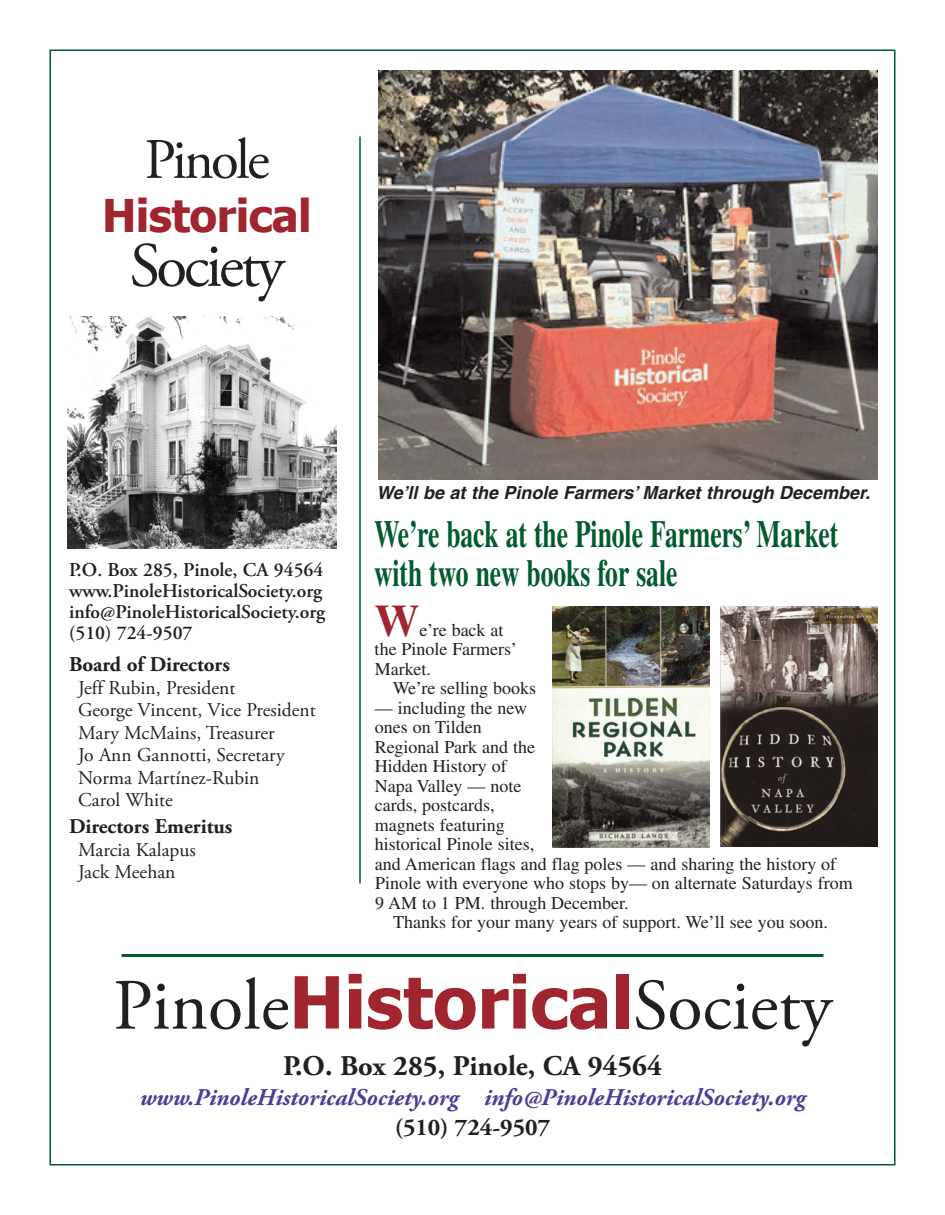
<style>
.page{position:relative;width:945px;height:1215px;background:#fff}
.page>*{position:absolute;margin:0;border:0;box-sizing:border-box;transform-origin:0 0}
.t1{font:72px "Adobe Garamond Pro";color:#231f20}
.t2{font:63px "Adobe Garamond Pro";letter-spacing:-.05em;color:#231f20}
.t3{font:57px "Adobe Garamond Pro";letter-spacing:-.05em;color:#231f20}
.t4{font:700 45px "Tahoma";letter-spacing:-.015em;color:#a1252f}
.t5{font:700 45px "Times";color:#a1252f}
.t6{font:700 38.25px/39px "Times";color:#005b2d;scale:.67 1}
.t7{font:700 28.5px "Adobe Garamond Pro";color:#231f20}
.t8{font:italic 700 24px "Adobe Garamond Pro";color:#4d3c98}
.t9{font:700 24px "Adobe Garamond Pro";color:#231f20}
.t10{font:700 21px "Adobe Garamond Pro";color:#231f20}
.t11{font:19.5px/22.5px "Adobe Garamond Pro";color:#231f20}
.t12{font:600 19.5px/21px "Adobe Garamond Pro";color:#231f20}
.t13{font:18px/19.5px "Times";color:#231f20}
.t14{font:italic 700 18px "Helvetica";color:#231f20}
.s1{font-family:"Tahoma";font-weight:700;color:#a1252f}
</style>
<div class="page">
<img style="left:68px;top:316px;width:269px;height:233px">
<hr style="left:359px;top:136px;width:2px;height:748px;background:#005b2d">
<hr style="left:122px;top:954px;width:702px;height:3px;background:#005b2d">
<img style="left:378px;top:70px;width:499px;height:409px">
<img style="left:552px;top:606px;width:158px;height:241px">
<img style="left:720px;top:607px;width:158px;height:240px">
<h3 class="t3" style="left:144px;top:137px;width:127px">Pinole</h3>
<h3 class="t4" style="left:102px;top:187px;width:211px">Historical</h3>
<h2 class="t2" style="left:130px;top:241px;width:157px">Society</h2>
<p class="t12" style="left:69px;top:561px;width:258px">P.O. Box 285, Pinole, CA 94564 www.PinoleHistoricalSociety.org info@PinoleHistoricalSociety.org (510) 724-9507</p>
<p class="t10" style="left:69px;top:656px;width:162px">Board of Directors</p>
<p class="t11" style="left:78px;top:678px;width:239px">Jeff Rubin, President<br>George Vincent, Vice President<br>Mary McMains, Treasurer<br>Jo Ann Gannotti, Secretary<br>Norma Martínez-Rubin<br>Carol White</p>
<p class="t10" style="left:69px;top:818px;width:165px">Directors Emeritus</p>
<p class="t11" style="left:78px;top:840px;width:119px">Marcia Kalapus<br>Jack Meehan</p>
<p class="t14" style="left:376px;top:486px;width:495px">We’ll be at the Pinole Farmers’ Market through December.</p>
<h3 class="t6" style="left:374px;top:519px;width:695px">We’re back at the Pinole Farmers’ Market with two new books for sale</h3>
<h3 class="t5" style="left:375px;top:605px;width:46px">W</h3>
<p class="t13" style="left:375px;top:622px;width:144px;text-indent:45px">e’re back at the Pinole Farmers’<br>Market.</p>
<p class="t13" style="left:393px;top:680px;width:145px">We’re selling books</p>
<p class="t13" style="left:375px;top:700px;width:480px">— including the new<br>ones on Tilden<br>Regional Park and the<br>Hidden History of<br>Napa Valley — note<br>cards, postcards,<br>magnets featuring<br>historical Pinole sites,<br>and American flags and flag poles — and sharing the history of<br>Pinole with everyone who stops by— on alternate Saturdays from<br>9 AM to 1 PM. through December.</p>
<p class="t13" style="left:393px;top:914px;width:436px">Thanks for your many years of support. We’ll see you soon.</p>
<h1 class="t1" style="left:113px;top:977px;width:720px">Pinole<span class="s1">Historical</span>Society</h1>
<h3 class="t7" style="left:283px;top:1055px;width:380px">P.O. Box 285, Pinole, CA 94564</h3>
<h3 class="t8" style="left:140px;top:1088px;width:667px">www.PinoleHistoricalSociety.org info@PinoleHistoricalSociety.org</h3>
<h3 class="t9" style="left:395px;top:1118px;width:157px">(510) 724-9507</h3>
</div>
